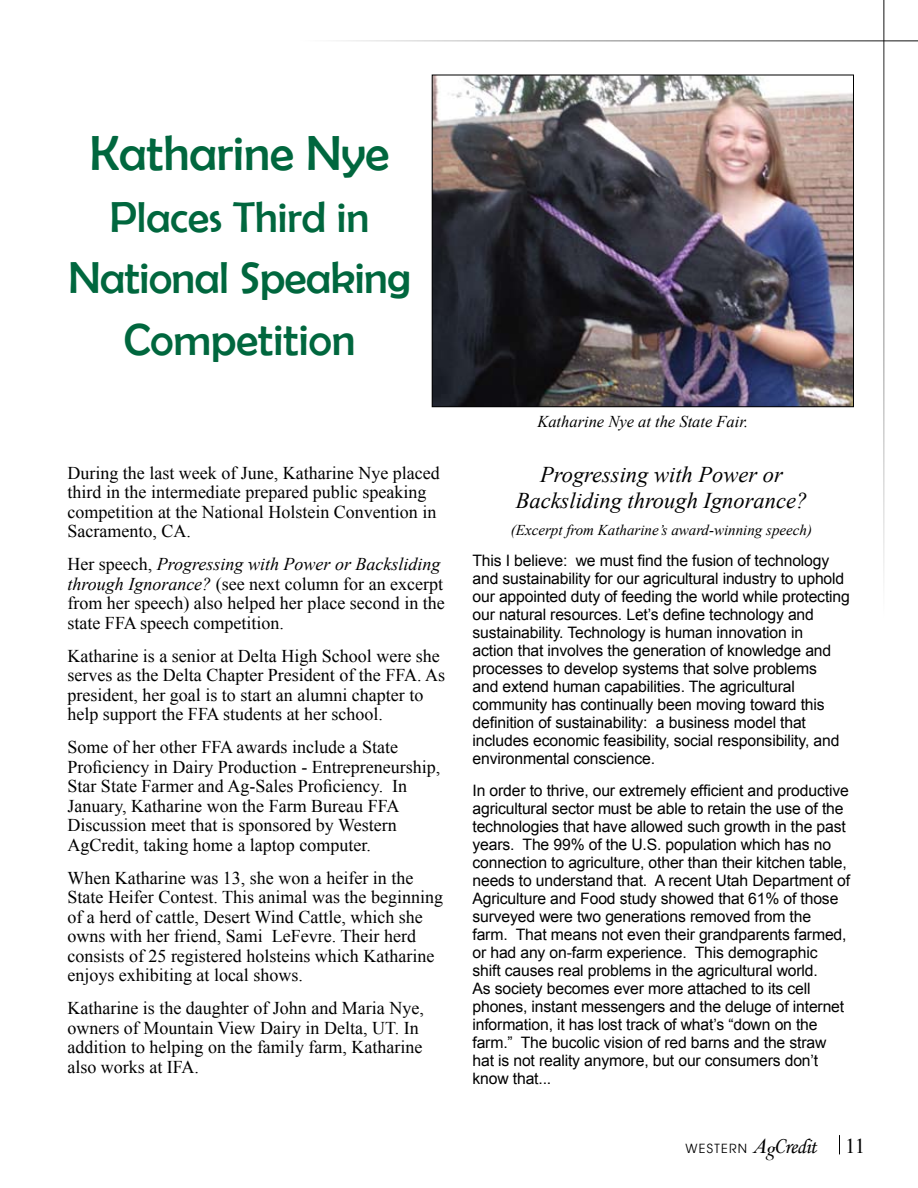
<style>
.page{position:relative;width:918px;height:1188px;background:#fff}
.page>*{position:absolute;margin:0;border:0;box-sizing:border-box;transform-origin:0 0}
.t1{font:49.5px "Berlin Sans FB";color:#00673e}
.t2{font:45px/61.5px "Berlin Sans FB";letter-spacing:-.01em;color:#00673e;text-align:center}
.t3{font:43.5px "Berlin Sans FB";color:#00673e}
.t4{font:italic 22.5px/26.2px "Times New Roman";color:#000;text-align:center}
.t5{font:18px/19.5px "Times New Roman";color:#000}
.t6{font:italic 16.5px "Times New Roman";color:#000}
.t7{font:15.75px/18px "Arial";letter-spacing:-.01em;color:#000}
.t8{font:italic 15px "Times New Roman";color:#000}
.t9{font:12.6px "Avant Garde";letter-spacing:.1em;color:#000}
.s1{font-style:italic}
.s2{font-family:"Times New Roman";font-style:italic;font-size:21px}
.s3{font-family:"Times";font-style:italic;font-size:21px}
.s4{font-family:"Monotype Corsiva";font-size:21px}
.s5{font-family:"Times New Roman";font-size:21px}
</style>
<div class="page">
<svg style="left:839px;top:1135px;width:1px;height:19px"></svg>
<hr style="left:300px;top:40px;width:618px;height:1px;background:#000">
<hr style="left:884px;top:0;width:1px;height:618px;background:#000">
<img style="left:434px;top:77px;width:418px;height:328px">
<div style="left:432px;top:75px;width:422px;height:332px;border:1px solid #000"></div>
<h1 class="t1" style="left:90px;top:126px;width:301px">Katharine Nye</h1>
<h3 class="t3" style="left:110px;top:193px;width:261px">Places Third in</h3>
<h2 class="t2" style="left:68px;top:247px;width:344px">National Speaking<br>Competition</h2>
<p class="t5" style="left:68px;top:463px;width:374px">During the last week of June, Katharine Nye placed third in the intermediate prepared public speaking competition at the National Holstein Convention in Sacramento, CA.</p>
<p class="t5" style="left:68px;top:554px;width:379px">Her speech, <span class="s1">Progressing with Power or Backsliding through Ignorance?</span> (see next column for an excerpt from her speech) also helped her place second in the state FFA speech competition.</p>
<p class="t5" style="left:68px;top:646px;width:379px">Katharine is a senior at Delta High School were she serves as the Delta Chapter President of the FFA. As president, her goal is to start an alumni chapter to help support the FFA students at her school.</p>
<p class="t5" style="left:68px;top:737px;width:374px">Some of her other FFA awards include a State Proficiency in Dairy Production - Entrepreneurship, Star State Farmer and Ag-Sales Proficiency. In January, Katharine won the Farm Bureau FFA Discussion meet that is sponsored by Western AgCredit, taking home a laptop computer.</p>
<p class="t5" style="left:68px;top:868px;width:377px">When Katharine was 13, she won a heifer in the State Heifer Contest. This animal was the beginning of a herd of cattle, Desert Wind Cattle, which she owns with her friend, Sami LeFevre. Their herd consists of 25 registered holsteins which Katharine enjoys exhibiting at local shows.</p>
<p class="t5" style="left:68px;top:998px;width:358px">Katharine is the daughter of John and Maria Nye, owners of Mountain View Dairy in Delta, UT. In addition to helping on the family farm, Katharine also works at IFA.</p>
<p class="t6" style="left:537px;top:410px;width:212px">Katharine Nye at the State Fair.</p>
<h3 class="t4" style="left:516px;top:461px;width:293px">Progressing with Power or<br>Backsliding through Ignorance?</h3>
<p class="t8" style="left:511px;top:519px;width:303px">(Excerpt from Katharine’s award-winning speech)</p>
<p class="t7" style="left:472px;top:552px;width:379px">This I believe: we must find the fusion of technology and sustainability for our agricultural industry to uphold our appointed duty of feeding the world while protecting our natural resources. Let’s define technology and sustainability. Technology is human innovation in<br>action that involves the generation of knowledge and processes to develop systems that solve problems<br>and extend human capabilities. The agricultural community has continually been moving toward this definition of sustainability: a business model that includes economic feasibility, social responsibility, and environmental conscience.</p>
<p class="t7" style="left:472px;top:781px;width:379px">In order to thrive, our extremely efficient and productive agricultural sector must be able to retain the use of the technologies that have allowed such growth in the past years. The 99% of the U.S. population which has no connection to agriculture, other than their kitchen table, needs to understand that. A recent Utah Department of Agriculture and Food study showed that 61% of those surveyed were two generations removed from the farm. That means not even their grandparents farmed, or had any on-farm experience. This demographic<br>shift causes real problems in the agricultural world.<br>As society becomes ever more attached to its cell phones, instant messengers and the deluge of internet information, it has lost track of what’s “down on the farm.” The bucolic vision of red barns and the straw hat is not reality anymore, but our consumers don’t know that...</p>
<p class="t9" style="left:685px;top:1140px;width:181px">WESTERN <span class="s2">A</span><span class="s3">g</span><span class="s4">Credit</span> <span class="s5">11</span></p>
</div>
